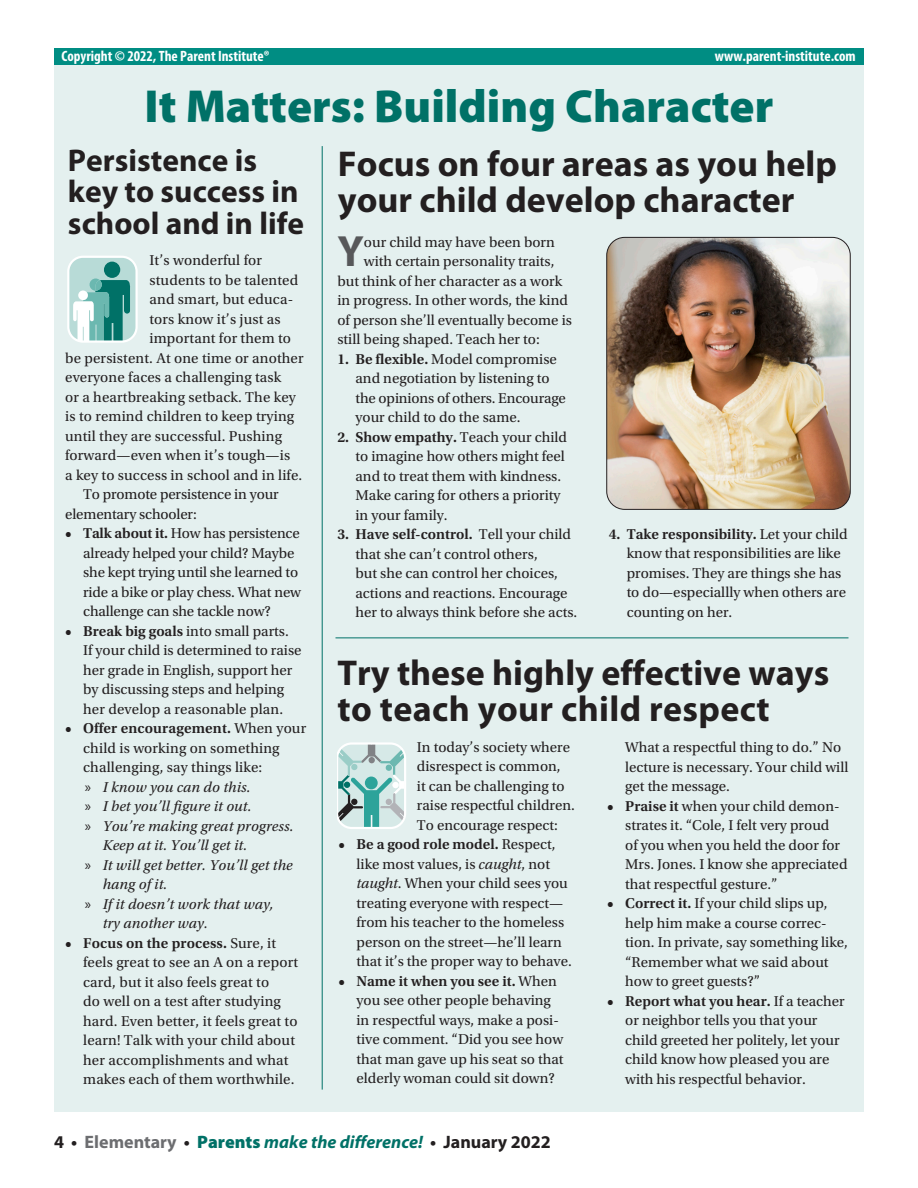
<style>
.page{position:relative;width:918px;height:1188px;background:#fff}
.page>*{position:absolute;margin:0;border:0;box-sizing:border-box;transform-origin:0 0}
.t1{font:900 46.5px "Myriad Pro";color:#007167}
.t2{font:700 43.95px "Myriad Pro";color:#57585a}
.t3{font:700 36px/36px "Myriad Pro";color:#231f20}
.t4{font:700 31.5px/31.5px "Myriad Pro";color:#231f20}
.t5{font:italic 700 18px "Myriad Pro";color:#007167}
.t6{font:15px/19.5px "Utopia Std";color:#231f20}
.t7{font:italic 15px "Utopia Std";letter-spacing:.01em;color:#231f20}
.t8{font:700 condensed 15px "Myriad Pro";color:#fff}
.t9{font:600 15px "Utopia Std";letter-spacing:.01em;color:#231f20}
.s1{font-weight:600}
.s2{font-weight:400}
.s3{font-family:"Myriad Pro";font-style:normal}
.s4{font-style:italic}
.s5{font-style:normal;color:#231f20}
.s6{font-style:normal;color:#6c6d70}
.s7{font-weight:900;font-style:normal}
</style>
<div class="page">
<div style="left:54px;top:49px;width:810px;height:1063px;background:#e4f0ef"></div>
<hr style="left:336px;top:638px;width:513px;height:1px;background:#007167">
<hr style="left:322px;top:146px;width:1px;height:944px;background:#007167">
<svg style="left:67px;top:256px;width:71px;height:87px;background:#92c5c0"></svg>
<svg style="left:337px;top:742px;width:69px;height:87px"></svg>
<div style="left:54px;top:49px;width:810px;height:16px;background:#008d83"></div>
<img style="left:608px;top:237px;width:241px;height:271px">
<div style="left:606px;top:237px;width:245px;height:273px;border:1px solid #231f20;border-radius:18px"></div>
<p class="t8" style="left:62px;top:46px;width:210px">Copyright © 2022, The Parent Institute®</p>
<p class="t8" style="left:715px;top:46px;width:142px">www.parent-institute.com</p>
<h1 class="t1" style="left:145px;top:75px;width:630px">It Matters: Building Character</h1>
<h3 class="t4" style="left:68px;top:143px;width:238px">Persistence is key to success in school and in life</h3>
<p class="t6" style="left:150px;top:251px;width:114px">It’s wonderful for</p>
<p class="t6" style="left:150px;top:271px;width:150px">students to be talented</p>
<p class="t6" style="left:150px;top:290px;width:145px">and smart, but educa-</p>
<p class="t6" style="left:150px;top:310px;width:133px">tors know it’s just as</p>
<p class="t6" style="left:150px;top:329px;width:143px">important for them to</p>
<p class="t6" style="left:65px;top:349px;width:240px">be persistent. At one time or another</p>
<p class="t6" style="left:65px;top:368px;width:218px">everyone faces a challenging task</p>
<p class="t6" style="left:65px;top:388px;width:232px">or a heartbreaking setback. The key</p>
<p class="t6" style="left:65px;top:407px;width:231px">is to remind children to keep trying</p>
<p class="t6" style="left:65px;top:427px;width:218px">until they are successful. Pushing</p>
<p class="t6" style="left:65px;top:446px;width:227px">forward—even when it’s tough—is</p>
<p class="t6" style="left:65px;top:466px;width:239px">a key to success in school and in life.</p>
<p class="t6" style="left:83px;top:485px;width:197px">To promote persistence in your</p>
<p class="t6" style="left:65px;top:505px;width:133px">elementary schooler:</p>
<p class="t6" style="left:83px;top:524px;width:219px;text-indent:-18px"><span class="s1">• Talk about it.</span> How has persistence already helped your child? Maybe she kept trying until she learned to ride a bike or play chess. What new challenge can she tackle now?</p>
<p class="t6" style="left:83px;top:622px;width:220px;text-indent:-18px"><span class="s1">• Break big goals</span> into small parts.<br>If your child is determined to raise her grade in English, support her by discussing steps and helping her develop a reasonable plan.</p>
<p class="t9" style="left:65px;top:720px;width:243px">• Offer encouragement. <span class="s2">When your</span></p>
<p class="t6" style="left:83px;top:739px;width:198px">child is working on something</p>
<p class="t6" style="left:83px;top:758px;width:181px">challenging, say things like:</p>
<p class="t7" style="left:85px;top:779px;width:167px"><span class="s3">»</span> I know you can do this.</p>
<p class="t7" style="left:85px;top:798px;width:168px"><span class="s3">»</span> I bet you’ll figure it out.</p>
<p class="t7" style="left:85px;top:818px;width:210px"><span class="s3">»</span> You’re making great progress.</p>
<p class="t7" style="left:103px;top:837px;width:146px">Keep at it. You’ll get it.</p>
<p class="t7" style="left:85px;top:857px;width:210px"><span class="s3">»</span> It will get better. You’ll get the</p>
<p class="t7" style="left:103px;top:876px;width:66px">hang of it.</p>
<p class="t7" style="left:85px;top:896px;width:190px"><span class="s3">»</span> If it doesn’t work that way,</p>
<p class="t7" style="left:103px;top:915px;width:107px">try another way.</p>
<p class="t6" style="left:83px;top:934px;width:216px;text-indent:-18px"><span class="s1">• Focus on the process.</span> Sure, it feels great to see an A on a report card, but it also feels great to<br>do well on a test after studying hard. Even better, it feels great to learn! Talk with your child about her accomplishments and what makes each of them worthwhile.</p>
<h3 class="t3" style="left:338px;top:144px;width:500px">Focus on four areas as you help your child develop character</h3>
<h2 class="t2" style="left:338px;top:223px;width:28px">Y</h2>
<p class="t6" style="left:364px;top:232px;width:192px">our child may have been born</p>
<p class="t6" style="left:364px;top:252px;width:192px">with certain personality traits,</p>
<p class="t6" style="left:338px;top:271px;width:226px">but think of her character as a work</p>
<p class="t6" style="left:338px;top:291px;width:232px">in progress. In other words, the kind</p>
<p class="t6" style="left:338px;top:310px;width:236px">of person she’ll eventually become is</p>
<p class="t6" style="left:338px;top:330px;width:204px">still being shaped. Teach her to:</p>
<p class="t6" style="left:356px;top:349px;width:212px;text-indent:-18px"><span class="s1">1. Be flexible.</span> Model compromise and negotiation by listening to the opinions of others. Encourage your child to do the same.</p>
<p class="t6" style="left:356px;top:427px;width:213px;text-indent:-18px"><span class="s1">2. Show empathy.</span> Teach your child to imagine how others might feel and to treat them with kindness.<br>Make caring for others a priority in your family.</p>
<p class="t6" style="left:356px;top:525px;width:223px;text-indent:-18px"><span class="s1">3. Have self-control.</span> Tell your child that she can’t control others,<br>but she can control her choices, actions and reactions. Encourage her to always think before she acts.</p>
<p class="t6" style="left:627px;top:525px;width:223px;text-indent:-18px"><span class="s1">4. Take responsibility.</span> Let your child know that responsibilities are like promises. They are things she has to do—especiallly when others are counting on her.</p>
<h3 class="t3" style="left:338px;top:654px;width:493px">Try these highly effective ways to teach your child respect</h3>
<p class="t6" style="left:625px;top:738px;width:225px">What a respectful thing to do.” No lecture is necessary. Your child will get the message.</p>
<p class="t6" style="left:625px;top:796px;width:224px;text-indent:-18px"><span class="s1">• Praise it</span> when your child demon&shy;strates it. “Cole, I felt very proud<br>of you when you held the door for<br>Mrs. Jones. I know she appreciated that respectful gesture.”</p>
<p class="t6" style="left:625px;top:894px;width:224px;text-indent:-18px"><span class="s1">• Correct it.</span> If your child slips up, help him make a course correc&shy;tion. In private, say something like, “Remember what we said about how to greet guests?”</p>
<p class="t6" style="left:625px;top:991px;width:221px;text-indent:-18px"><span class="s1">• Report what you hear.</span> If a teacher or neighbor tells you that your child greeted her politely, let your child know how pleased you are with his respectful behavior.</p>
<p class="t6" style="left:417px;top:737px;width:160px">In today’s society where disrespect is common,<br>it can be challenging to raise respectful children.<br>To encourage respect:</p>
<p class="t6" style="left:357px;top:835px;width:217px;text-indent:-18px"><span class="s1">• Be a good role model.</span> Respect, like most values, is <span class="s4">caught</span>, not <span class="s4">taught</span>. When your child sees you treating everyone with respect— from his teacher to the homeless person on the street—he’ll learn that it’s the proper way to behave.</p>
<p class="t6" style="left:357px;top:971px;width:209px;text-indent:-18px"><span class="s1">• Name it when you see it.</span> When you see other people behaving in respectful ways, make a posi&shy;tive comment. “Did you see how that man gave up his seat so that elderly woman could sit down?</p>
<p class="t5" style="left:54px;top:1130px;width:498px"><span class="s5">4 •</span> <span class="s6">Elementary</span> <span class="s5">•</span> <span class="s7">Parents</span> make the difference! <span class="s5">• January 2022</span></p>
</div>
